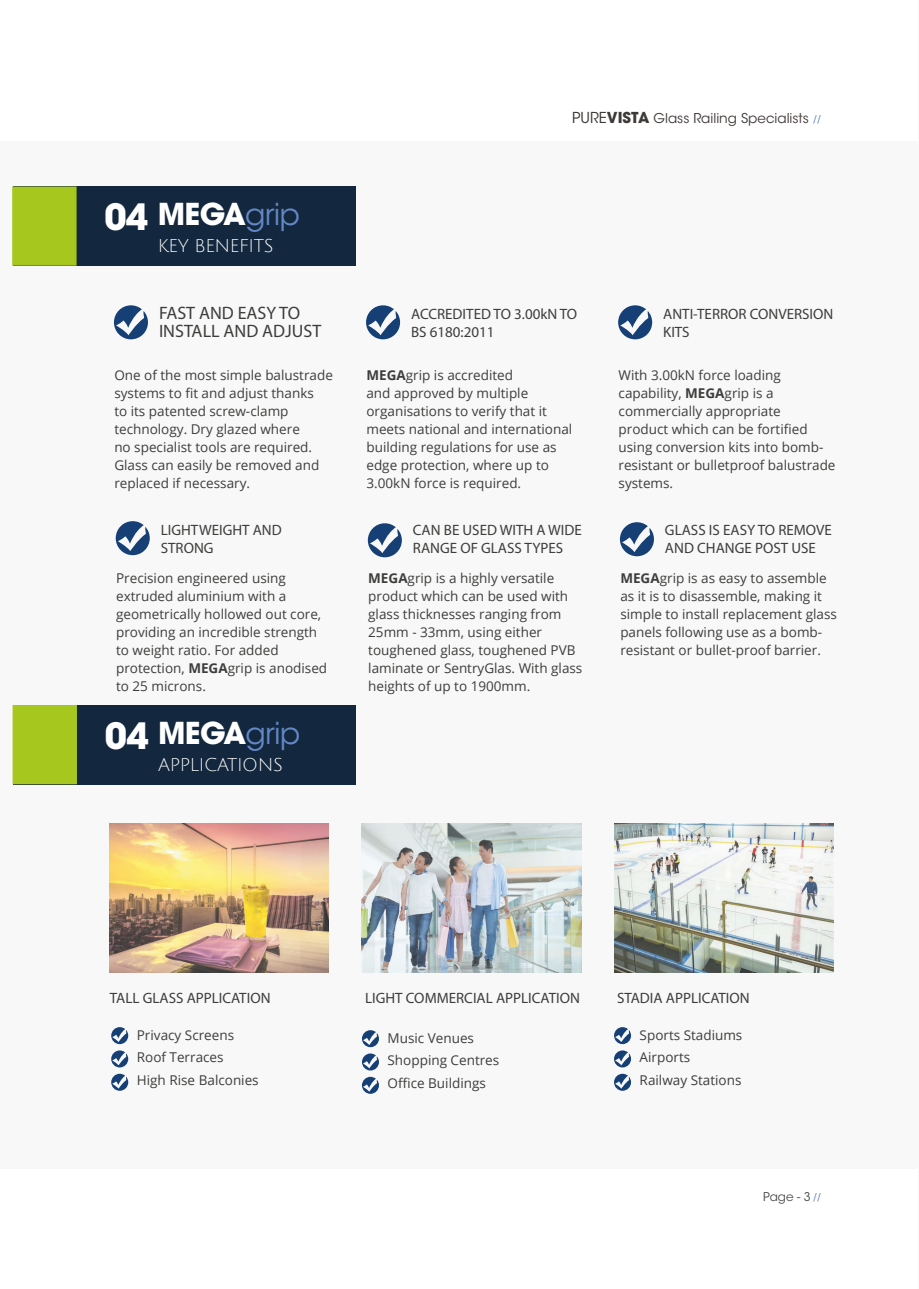
<style>
.page{position:relative;width:919px;height:1289px;background:#fff}
.page>*{position:absolute;margin:0;border:0;box-sizing:border-box;transform-origin:0 0}
.Secondary-Headline{font:700 36px "ITC Avant Garde Pro";color:#fff}
.Header___Footer_Text{font:700 30px "ITC Avant Garde Pro";letter-spacing:-.025em;color:#fff}
.Main_Title_Paragraph{font:18px/18px "Myriad Pro";color:#3d3d3c}
.Header___Footer_Text-2{font:18px "Julius Sans One";letter-spacing:-.025em;color:#fff}
.Main_Title_Paragraph-2{font:15px/18px "Myriad Pro";color:#3d3d3c}
.Main_Paragraph{font:13.5px/18px "Open Sans";color:#3d3d3c}
.t1{font:13.5px "ITC Avant Garde Std";color:#3d3936}
.t2{font:12px "ITC Avant Garde Std";color:#4b4b4a}
.s1{font-family:"ITC Avant Garde Std";font-weight:400;color:#6388c5}
.s2{font-weight:700}
.s3{font-size:15px}
.s4{font-family:"ITC Avant Garde Pro";font-weight:700;font-size:15px}
.s5{font-family:"Minion Pro";font-weight:700;font-size:12px;color:#6388c5}
.s6{font-family:"Minion Pro";font-weight:700;color:#6388c5}
</style>
<div class="page">
<div style="left:0;top:0;width:918px;height:1288px;background:#f8f8f8"></div>
<img style="left:110px;top:823px;width:219px;height:149px">
<img style="left:362px;top:823px;width:219px;height:149px">
<img style="left:614px;top:823px;width:219px;height:149px">
<svg style="left:111px;top:1027px;width:17px;height:17px"></svg>
<svg style="left:111px;top:1050px;width:17px;height:17px"></svg>
<svg style="left:111px;top:1073px;width:17px;height:17px"></svg>
<svg style="left:362px;top:1030px;width:17px;height:17px"></svg>
<svg style="left:362px;top:1053px;width:17px;height:17px"></svg>
<svg style="left:362px;top:1076px;width:17px;height:17px"></svg>
<svg style="left:614px;top:1027px;width:17px;height:17px"></svg>
<svg style="left:614px;top:1050px;width:17px;height:17px"></svg>
<svg style="left:614px;top:1073px;width:17px;height:17px"></svg>
<div style="left:13px;top:186px;width:343px;height:80px;background:#13273e"></div>
<div style="left:12px;top:186px;width:65px;height:80px;background:#a5c71e;border:2px solid #a5c71e"></div>
<svg style="left:114px;top:305px;width:34px;height:34px"></svg>
<svg style="left:366px;top:305px;width:34px;height:34px"></svg>
<svg style="left:618px;top:305px;width:34px;height:34px"></svg>
<svg style="left:116px;top:521px;width:34px;height:34px"></svg>
<svg style="left:368px;top:523px;width:34px;height:34px"></svg>
<svg style="left:620px;top:522px;width:34px;height:34px"></svg>
<div style="left:13px;top:705px;width:343px;height:79px;background:#13273e"></div>
<div style="left:13px;top:705px;width:64px;height:79px;background:#a5c71e"></div>
<div style="left:0;top:1169px;width:917px;height:119px;background:#fff"></div>
<div style="left:0;top:0;width:918px;height:140px;background:#fff"></div>
<p class="Secondary-Headline" style="left:104px;top:193px;width:45px">04</p>
<p class="Header___Footer_Text" style="left:158px;top:194px;width:144px">MEGA<span class="s1">grip</span></p>
<p class="Header___Footer_Text-2" style="left:158px;top:237px;width:117px">KEY BENEFITS</p>
<p class="Main_Title_Paragraph" style="left:159px;top:303px;width:164px">FAST AND EASY TO<br>INSTALL AND ADJUST</p>
<p class="Main_Paragraph" style="left:114px;top:365px;width:220px">One of the most simple balustrade systems to fit and adjust thanks<br>to its patented screw-clamp technology. Dry glazed where<br>no specialist tools are required.<br>Glass can easily be removed and replaced if necessary.</p>
<p class="Main_Title_Paragraph-2" style="left:161px;top:520px;width:122px">LIGHTWEIGHT AND<br>STRONG</p>
<p class="Main_Paragraph" style="left:116px;top:568px;width:212px">Precision engineered using extruded aluminium with a geometrically hollowed out core, providing an incredible strength to weight ratio. For added protection, <span class="s2">MEGA</span>grip is anodised to 25 microns.</p>
<p class="Secondary-Headline" style="left:105px;top:711px;width:45px">04</p>
<p class="Header___Footer_Text" style="left:158px;top:713px;width:144px">MEGA<span class="s1">grip</span></p>
<p class="Header___Footer_Text-2" style="left:158px;top:755px;width:126px">APPLICATIONS</p>
<p class="t1" style="left:572px;top:109px;width:250px"><span class="s3">PURE</span><span class="s4">VISTA</span> Glass Railing Specialists <span class="s5">//</span></p>
<p class="Main_Title_Paragraph-2" style="left:411px;top:304px;width:168px">ACCREDITED TO 3.00kN TO<br>BS 6180:2011</p>
<p class="Main_Paragraph" style="left:366px;top:365px;width:207px"><span class="s2">MEGA</span>grip is accredited<br>and approved by multiple organisations to verify that it meets national and international building regulations for use as edge protection, where up to<br>3.00kN force is required.</p>
<p class="Main_Title_Paragraph-2" style="left:413px;top:520px;width:170px">CAN BE USED WITH A WIDE<br>RANGE OF GLASS TYPES</p>
<p class="Main_Paragraph" style="left:368px;top:568px;width:216px"><span class="s2">MEGA</span>grip is a highly versatile product which can be used with glass thicknesses ranging from<br>25mm - 33mm, using either toughened glass, toughened PVB laminate or SentryGlas. With glass heights of up to 1900mm.</p>
<p class="Main_Title_Paragraph-2" style="left:663px;top:304px;width:172px">ANTI-TERROR CONVERSION<br>KITS</p>
<p class="Main_Paragraph" style="left:618px;top:365px;width:218px">With 3.00kN force loading capability, <span class="s2">MEGA</span>grip is a commercially appropriate<br>product which can be fortified using conversion kits into bomb&shy;resistant or bulletproof balustrade systems.</p>
<p class="Main_Title_Paragraph-2" style="left:665px;top:520px;width:168px">GLASS IS EASY TO REMOVE<br>AND CHANGE POST USE</p>
<p class="Main_Paragraph" style="left:620px;top:568px;width:218px"><span class="s2">MEGA</span>grip is as easy to assemble as it is to disassemble, making it simple to install replacement glass panels following use as a bomb&shy;resistant or bullet-proof barrier.</p>
<p class="Main_Title_Paragraph-2" style="left:110px;top:988px;width:162px">TALL GLASS APPLICATION</p>
<p class="Main_Title_Paragraph-2" style="left:365px;top:988px;width:216px">LIGHT COMMERCIAL APPLICATION</p>
<p class="Main_Title_Paragraph-2" style="left:617px;top:988px;width:134px">STADIA APPLICATION</p>
<p class="Main_Paragraph" style="left:137px;top:1025px;width:99px">Privacy Screens</p>
<p class="Main_Paragraph" style="left:137px;top:1048px;width:88px">Roof Terraces</p>
<p class="Main_Paragraph" style="left:137px;top:1070px;width:123px">High Rise Balconies</p>
<p class="Main_Paragraph" style="left:639px;top:1025px;width:104px">Sports Stadiums</p>
<p class="Main_Paragraph" style="left:639px;top:1048px;width:52px">Airports</p>
<p class="Main_Paragraph" style="left:639px;top:1070px;width:103px">Railway Stations</p>
<p class="Main_Paragraph" style="left:387px;top:1028px;width:88px">Music Venues</p>
<p class="Main_Paragraph" style="left:387px;top:1051px;width:113px">Shopping Centres</p>
<p class="Main_Paragraph" style="left:387px;top:1073px;width:100px">Office Buildings</p>
<p class="t2" style="left:763px;top:1189px;width:59px">Page - 3 <span class="s6">//</span></p>
</div>
